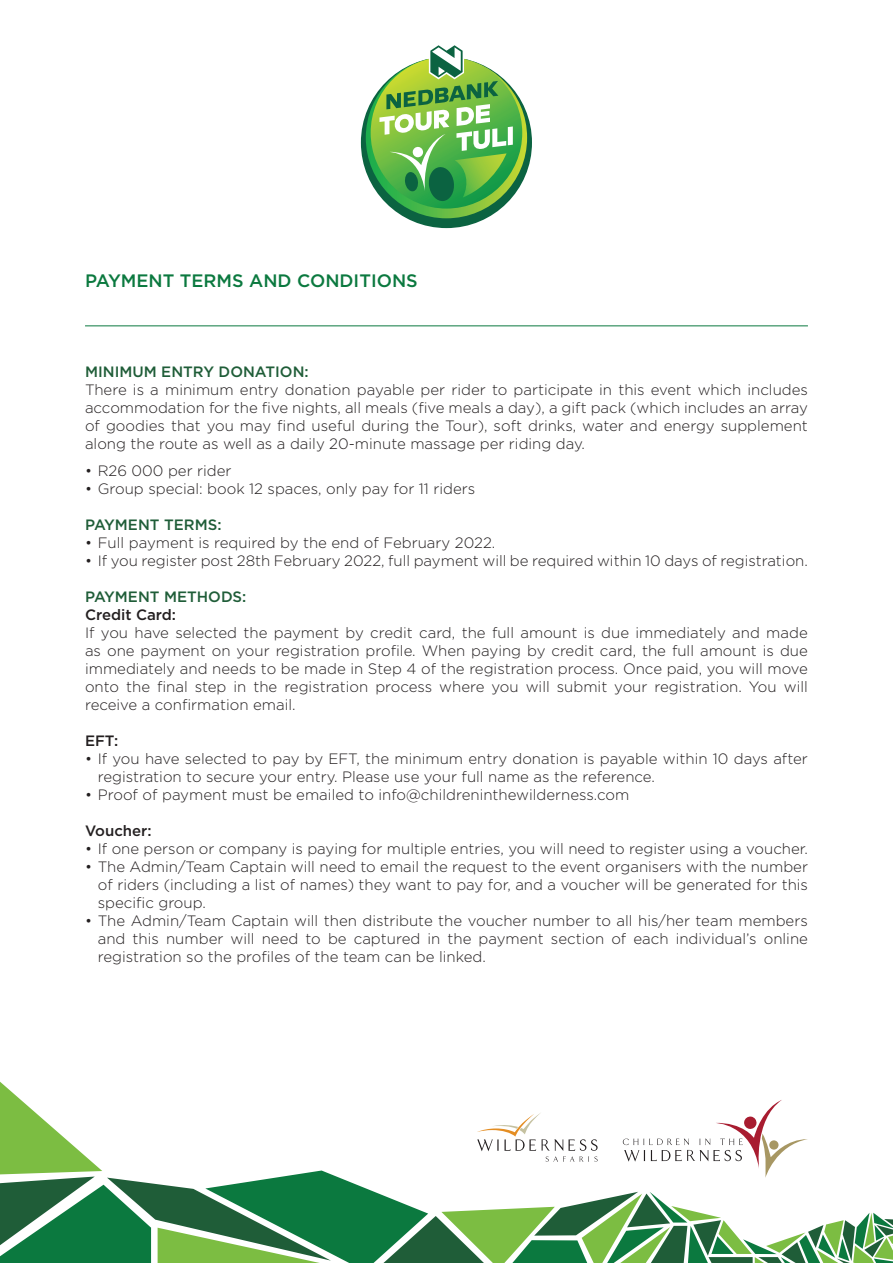
<style>
.page{position:relative;width:893px;height:1263px;background:#fff}
.page>*{position:absolute;margin:0;border:0;box-sizing:border-box;transform-origin:0 0}
.t1{font:500 18px "Gotham HTF";color:#0b793f}
.t2{font:300 15px/18px "Gotham HTF";color:#231f20;text-align:justify}
.t3{font:500 15px "Gotham HTF";color:#1f5d38}
.t4{font:500 15px "Gotham HTF";color:#231f20}
</style>
<div class="page">
<svg style="left:0;top:1081px;width:893px;height:182px"></svg>
<hr style="left:85px;top:325px;width:723px;height:1px;background:#0b793f">
<svg style="left:360px;top:45px;width:172px;height:184px"></svg>
<p class="t1" style="left:85px;top:270px;width:334px">PAYMENT TERMS AND CONDITIONS</p>
<p class="t3" style="left:85px;top:363px;width:225px">MINIMUM ENTRY DONATION:</p>
<p class="t2" style="left:85px;top:381px;width:724px">There is a minimum entry donation payable per rider to participate in this event which includes accommodation for the five nights, all meals (five meals a day), a gift pack (which includes an array of goodies that you may find useful during the Tour), soft drinks, water and energy supplement along the route as well as a daily 20-minute massage per riding day.</p>
<p class="t2" style="left:85px;top:461px;width:148px">• R26 000 per rider</p>
<p class="t2" style="left:85px;top:479px;width:392px">• Group special: book 12 spaces, only pay for 11 riders</p>
<p class="t3" style="left:85px;top:516px;width:138px">PAYMENT TERMS:</p>
<p class="t2" style="left:85px;top:533px;width:412px">• Full payment is required by the end of February 2022.</p>
<p class="t2" style="left:85px;top:551px;width:724px">• If you register post 28th February 2022, full payment will be required within 10 days of registration.</p>
<p class="t3" style="left:85px;top:588px;width:163px">PAYMENT METHODS:</p>
<p class="t4" style="left:85px;top:606px;width:93px">Credit Card:</p>
<p class="t2" style="left:85px;top:623px;width:724px">If you have selected the payment by credit card, the full amount is due immediately and made as one payment on your registration profile. When paying by credit card, the full amount is due immediately and needs to be made in Step 4 of the registration process. Once paid, you will move onto the final step in the registration process where you will submit your registration. You will receive a confirmation email.</p>
<p class="t4" style="left:85px;top:732px;width:35px">EFT:</p>
<p class="t2" style="left:98px;top:749px;width:712px;text-indent:-13px">• If you have selected to pay by EFT, the minimum entry donation is payable within 10 days after registration to secure your entry. Please use your full name as the reference.</p>
<p class="t2" style="left:85px;top:785px;width:546px">• Proof of payment must be emailed to info@childreninthewilderness.com</p>
<p class="t4" style="left:85px;top:822px;width:68px">Voucher:</p>
<p class="t2" style="left:85px;top:839px;width:724px">• If one person or company is paying for multiple entries, you will need to register using a voucher.</p>
<p class="t2" style="left:98px;top:857px;width:712px;text-indent:-13px">• The Admin/Team Captain will need to email the request to the event organisers with the number of riders (including a list of names) they want to pay for, and a voucher will be generated for this specific group.</p>
<p class="t2" style="left:98px;top:911px;width:712px;text-indent:-13px">• The Admin/Team Captain will then distribute the voucher number to all his/her team members and this number will need to be captured in the payment section of each individual’s online registration so the profiles of the team can be linked.</p>
</div>
